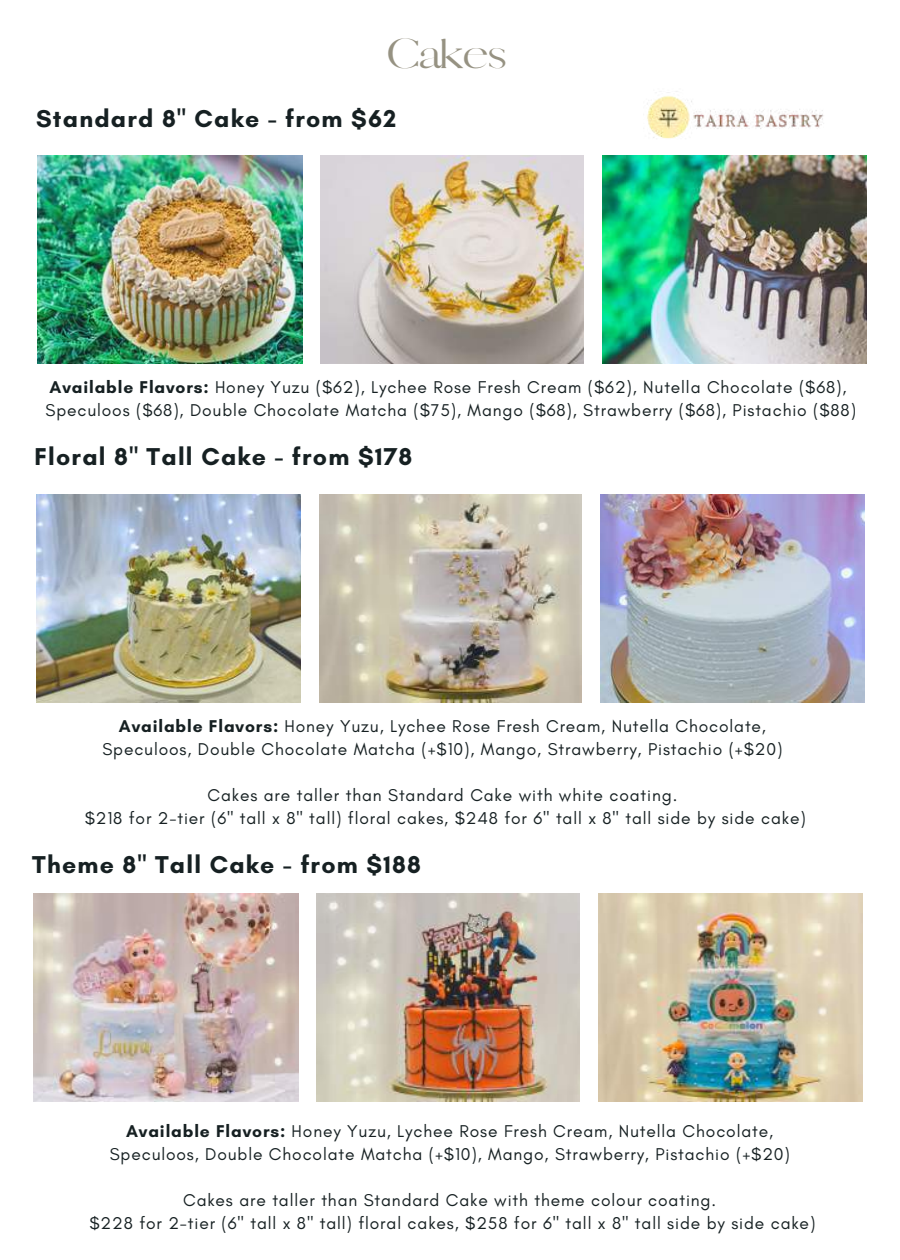
<style>
.page{position:relative;width:900px;height:1260px;background:#fff}
.page>*{position:absolute;margin:0;border:0;box-sizing:border-box;transform-origin:0 0}
.t1{font:40px "Pierson";letter-spacing:-.03em;color:#969282}
.t2{font:700 24.75px "Glacial Indifference";letter-spacing:.05em;color:#162022}
.t3{font:17.5px/23.2px "Glacial Indifference";letter-spacing:.05em;color:#162022;text-align:center}
.s1{font-weight:700}
</style>
<div class="page">
<img style="left:38px;top:156px;width:264px;height:208px">
<img style="left:321px;top:156px;width:262px;height:208px">
<img style="left:602px;top:156px;width:264px;height:208px">
<img style="left:36px;top:495px;width:264px;height:208px">
<img style="left:319px;top:495px;width:263px;height:208px">
<img style="left:600px;top:495px;width:265px;height:208px">
<img style="left:34px;top:893px;width:264px;height:209px">
<img style="left:317px;top:893px;width:262px;height:209px">
<img style="left:598px;top:893px;width:265px;height:209px">
<img style="left:613px;top:91px;width:253px;height:65px">
<h1 class="t1" style="left:386px;top:30px;width:122px">Cakes</h1>
<h2 class="t2" style="left:36px;top:103px;width:362px">Standard 8" Cake - from $62</h2>
<p class="t3" style="left:46px;top:375px;width:812px;text-align:left"><span class="s1">Available Flavors:</span> Honey Yuzu ($62), Lychee Rose Fresh Cream ($62), Nutella Chocolate ($68),<br>Speculoos ($68), Double Chocolate Matcha ($75), Mango ($68), Strawberry ($68), Pistachio ($88)</p>
<h2 class="t2" style="left:34px;top:442px;width:379px">Floral 8" Tall Cake - from $178</h2>
<p class="t3" style="left:102px;top:714px;width:682px"><span class="s1">Available Flavors:</span> Honey Yuzu, Lychee Rose Fresh Cream, Nutella Chocolate,<br>Speculoos, Double Chocolate Matcha (+$10), Mango, Strawberry, Pistachio (+$20)</p>
<p class="t3" style="left:85px;top:783px;width:723px">Cakes are taller than Standard Cake with white coating.<br>$218 for 2-tier (6" tall x 8" tall) floral cakes, $248 for 6" tall x 8" tall side by side cake)</p>
<h2 class="t2" style="left:32px;top:850px;width:390px">Theme 8" Tall Cake - from $188</h2>
<p class="t3" style="left:110px;top:1119px;width:682px"><span class="s1">Available Flavors:</span> Honey Yuzu, Lychee Rose Fresh Cream, Nutella Chocolate,<br>Speculoos, Double Chocolate Matcha (+$10), Mango, Strawberry, Pistachio (+$20)</p>
<p class="t3" style="left:89px;top:1188px;width:727px">Cakes are taller than Standard Cake with theme colour coating.<br>$228 for 2-tier (6" tall x 8" tall) floral cakes, $258 for 6" tall x 8" tall side by side cake)</p>
</div>
